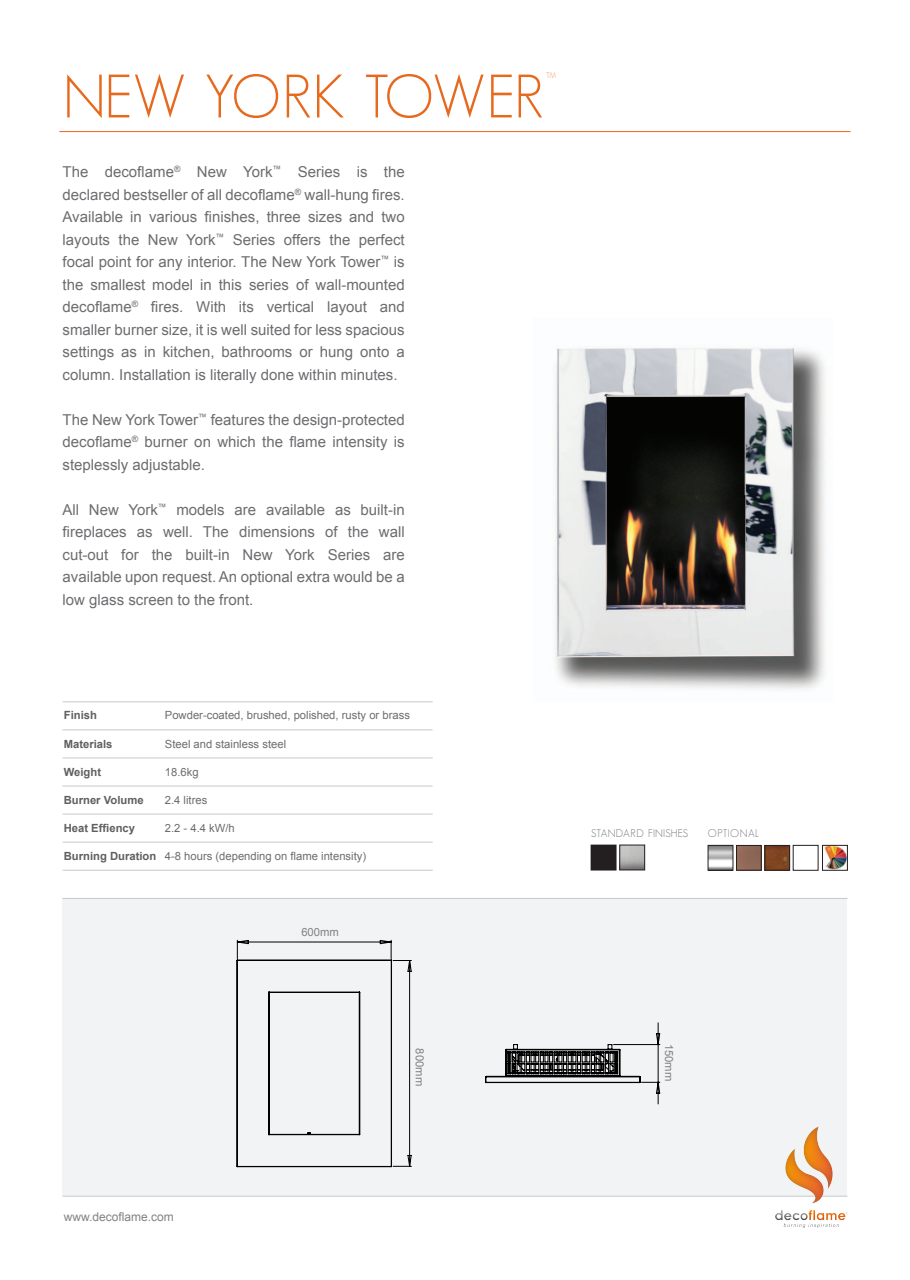
<style>
.page{position:relative;width:910px;height:1280px;background:#fff}
.page>*{position:absolute;margin:0;border:0;box-sizing:border-box;transform-origin:0 0}
.Overskrift{font:300 60px "Geosans";letter-spacing:-.015em;color:#e6691e}
.Brødtekst{font:15px/22.5px "Arial";color:#6c6d70;text-align:justify}
.Brødtekst-2{font:12px "Arial";color:#808285}
.Brødtekst-3{font:11.25px "Arial";color:#6c6d70}
.Brødtekst-4{font:700 11.25px "Arial";color:#5f5f62}
.Brødtekst-5{font:11.25px "Arial";color:#808285}
.Under_overskrift{font:300 10.8px "Geosans";letter-spacing:.02em;color:#6c6d70}
</style>
<div class="page">
<hr style="left:59px;top:131px;width:792px;height:1px;background:#e6691e">
<div style="left:63px;top:898px;width:784px;height:298px;background:#f2f3f4"></div>
<hr style="left:63px;top:898px;width:784px;height:1px;background:#c7c8ca">
<hr style="left:63px;top:1196px;width:784px;height:1px;background:#c7c8ca">
<img style="left:775px;top:1126px;width:72px;height:101px">
<hr style="left:63px;top:730px;width:369px;height:1px;background:#c7c8ca">
<hr style="left:63px;top:758px;width:369px;height:1px;background:#c7c8ca">
<hr style="left:63px;top:786px;width:369px;height:1px;background:#c7c8ca">
<hr style="left:63px;top:814px;width:369px;height:1px;background:#c7c8ca">
<hr style="left:63px;top:842px;width:369px;height:1px;background:#c7c8ca">
<hr style="left:63px;top:870px;width:369px;height:1px;background:#c7c8ca">
<hr style="left:63px;top:701px;width:369px;height:1px;background:#c7c8ca">
<img style="left:555px;top:347px;width:270px;height:343px">
<svg style="left:237px;top:940px;width:423px;height:165px"></svg>
<svg style="left:236px;top:959px;width:405px;height:208px"></svg>
<div style="left:591px;top:845px;width:25px;height:25px;background:#231f20"></div>
<img style="left:824px;top:847px;width:21px;height:21px">
<div style="left:822px;top:845px;width:25px;height:25px;border:1px solid #231f20"></div>
<div style="left:620px;top:845px;width:25px;height:25px;border:1px solid #231f20"></div>
<div style="left:708px;top:845px;width:25px;height:25px;border:1px solid #231f20"></div>
<img style="left:738px;top:847px;width:21px;height:21px">
<div style="left:736px;top:845px;width:25px;height:25px;border:1px solid #231f20"></div>
<img style="left:767px;top:847px;width:21px;height:21px">
<div style="left:765px;top:845px;width:25px;height:25px;border:1px solid #231f20"></div>
<p class="Overskrift" style="left:63px;top:63px;width:496px">NEW YORK TOWER<sup>™</sup></p>
<p class="Brødtekst" style="left:63px;top:161px;width:344px">The decoflame<sup>®</sup> New York<sup>™</sup> Series is the declared bestseller of all decoflame<sup>®</sup> wall-hung fires.<br>Available in various finishes, three sizes and two layouts the New York<sup>™</sup> Series offers the perfect focal point for any interior. The New York Tower<sup>™</sup> is the smallest model in this series of wall-mounted decoflame<sup>®</sup> fires. With its vertical layout and smaller burner size, it is well suited for less spacious settings as in kitchen, bathrooms or hung onto a column. Installation is literally done within minutes.</p>
<p class="Brødtekst" style="left:63px;top:408px;width:344px">The New York Tower<sup>™</sup> features the design-protected decoflame<sup>®</sup> burner on which the flame intensity is steplessly adjustable.</p>
<p class="Brødtekst" style="left:63px;top:498px;width:344px">All New York<sup>™</sup> models are available as built-in fireplaces as well. The dimensions of the wall cut-out for the built-in New York Series are available upon request. An optional extra would be a low glass screen to the front.</p>
<p class="Brødtekst-4" style="left:64px;top:708px;width:35px">Finish</p>
<p class="Brødtekst-4" style="left:64px;top:736px;width:50px">Materials</p>
<p class="Brødtekst-4" style="left:64px;top:764px;width:39px">Weight</p>
<p class="Brødtekst-4" style="left:64px;top:792px;width:81px">Burner Volume</p>
<p class="Brødtekst-4" style="left:64px;top:821px;width:73px">Heat Effiency</p>
<p class="Brødtekst-4" style="left:64px;top:849px;width:94px">Burning Duration</p>
<p class="Brødtekst-3" style="left:165px;top:708px;width:247px">Powder-coated, brushed, polished, rusty or brass</p>
<p class="Brødtekst-3" style="left:165px;top:736px;width:123px">Steel and stainless steel</p>
<p class="Brødtekst-3" style="left:165px;top:764px;width:35px">18.6kg</p>
<p class="Brødtekst-3" style="left:165px;top:793px;width:44px">2.4 litres</p>
<p class="Brødtekst-3" style="left:165px;top:821px;width:72px">2.2 - 4.4 kW/h</p>
<p class="Brødtekst-3" style="left:165px;top:849px;width:203px">4-8 hours (depending on flame intensity)</p>
<p class="Brødtekst-5" style="left:301px;top:924px;width:39px">600mm</p>
<p class="Under_overskrift" style="left:591px;top:828px;width:99px">STANDARD FINISHES</p>
<p class="Under_overskrift" style="left:708px;top:828px;width:53px">OPTIONAL</p>
<p class="Brødtekst-2" style="left:64px;top:1209px;width:112px">www.decoflame.com</p>
<p class="Brødtekst-5" style="left:427px;top:1048px;width:39px;rotate:90deg">800mm</p>
<p class="Brødtekst-5" style="left:676px;top:1043px;width:39px;rotate:90deg">150mm</p>
</div>
